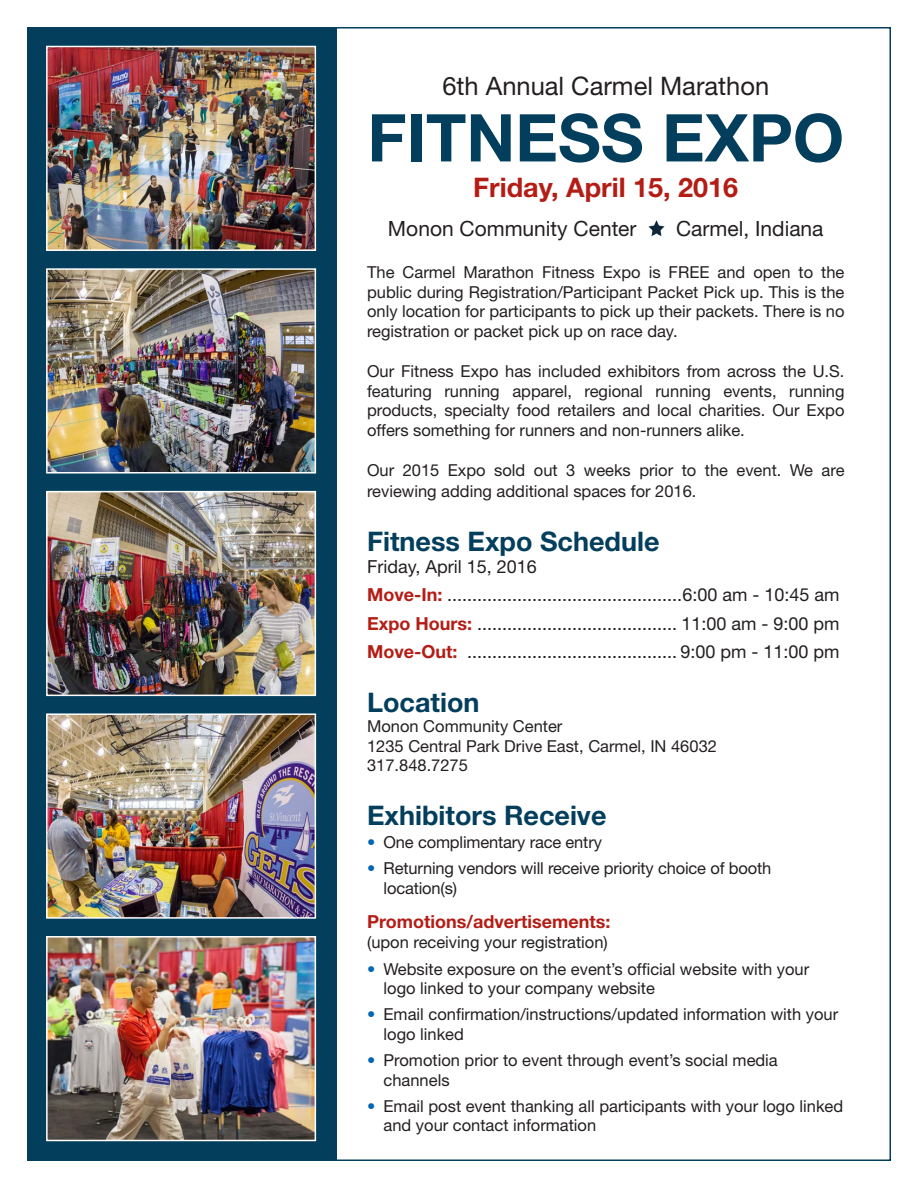
<style>
.page{position:relative;width:918px;height:1188px;background:#fff}
.page>*{position:absolute;margin:0;border:0;box-sizing:border-box;transform-origin:0 0}
.t1{font:700 66px "Helvetica Neue";color:#033e5d}
.t2{font:700 27px "Helvetica Neue";color:#033e5d}
.t3{font:700 27px "Helvetica Neue";color:#b41d15}
.t4{font:25.5px "Helvetica Neue";color:#231f20}
.t5{font:21px "Helvetica Neue";color:#231f20}
.t6{font:18px "Helvetica Neue";color:#231f20}
.t7{font:700 18px "Helvetica Neue";color:#b41d15}
.t8{font:16.5px/19.8px "Helvetica Neue";color:#231f20}
.s1{font-weight:700;color:#b41d15}
.s2{color:#0166b3}
</style>
<div class="page">
<div style="left:27px;top:27px;width:310px;height:1134px;background:#033e5d"></div>
<img style="left:49px;top:494px;width:264px;height:199px">
<div style="left:46px;top:491px;width:270px;height:205px;border:2px solid #fff"></div>
<img style="left:49px;top:716px;width:264px;height:200px">
<div style="left:46px;top:713px;width:270px;height:206px;border:2px solid #fff"></div>
<img style="left:49px;top:939px;width:264px;height:199px">
<div style="left:46px;top:936px;width:270px;height:205px;border:2px solid #fff"></div>
<img style="left:49px;top:271px;width:264px;height:200px">
<div style="left:46px;top:268px;width:270px;height:206px;border:2px solid #fff"></div>
<img style="left:49px;top:49px;width:264px;height:199px">
<div style="left:46px;top:46px;width:270px;height:205px;border:2px solid #fff"></div>
<img style="left:648px;top:220px;width:17px;height:17px">
<p class="t4" style="left:442px;top:71px;width:328px">6th Annual Carmel Marathon</p>
<p class="t1" style="left:367px;top:97px;width:478px">FITNESS EXPO</p>
<p class="t3" style="left:473px;top:171px;width:267px">Friday, April 15, 2016</p>
<p class="t5" style="left:388px;top:216px;width:250px">Monon Community Center</p>
<p class="t5" style="left:676px;top:216px;width:149px">Carmel, Indiana</p>
<p class="t8" style="left:367px;top:262px;width:479px;text-align:justify">The Carmel Marathon Fitness Expo is FREE and open to the public during Registration/Participant Packet Pick up. This is the only location for participants to pick up their packets. There is no registration or packet pick up on race day.</p>
<p class="t8" style="left:367px;top:361px;width:479px;text-align:justify">Our Fitness Expo has included exhibitors from across the U.S. featuring running apparel, regional running events, running products, specialty food retailers and local charities. Our Expo offers something for runners and non-runners alike.</p>
<p class="t8" style="left:367px;top:459px;width:479px;line-height:21.6px">Our 2015 Expo sold out 3 weeks prior to the event. We are reviewing adding additional spaces for 2016.</p>
<p class="t2" style="left:367px;top:525px;width:294px">Fitness Expo Schedule</p>
<p class="t6" style="left:367px;top:556px;width:171px">Friday, April 15, 2016</p>
<p class="t6" style="left:367px;top:584px;width:474px"><span class="s1">Move-In:</span> ...............................................6:00 am - 10:45 am</p>
<p class="t6" style="left:367px;top:613px;width:474px"><span class="s1">Expo Hours:</span> ........................................ 11:00 am - 9:00 pm</p>
<p class="t6" style="left:367px;top:641px;width:474px"><span class="s1">Move-Out:</span> .......................................... 9:00 pm - 11:00 pm</p>
<p class="t2" style="left:367px;top:686px;width:114px">Location</p>
<p class="t8" style="left:367px;top:716px;width:197px">Monon Community Center</p>
<p class="t8" style="left:367px;top:736px;width:351px">1235 Central Park Drive East, Carmel, IN 46032</p>
<p class="t8" style="left:367px;top:755px;width:102px">317.848.7275</p>
<p class="t2" style="left:367px;top:799px;width:241px">Exhibitors Receive</p>
<p class="t8" style="left:367px;top:832px;width:236px"><span class="s2">•</span> One complimentary race entry</p>
<p class="t8" style="left:384px;top:859px;width:389px;text-indent:-16px"><span class="s2">•</span> Returning vendors will receive priority choice of booth location(s)</p>
<p class="t7" style="left:367px;top:911px;width:245px">Promotions/advertisements:</p>
<p class="t8" style="left:367px;top:932px;width:242px">(upon receiving your registration)</p>
<p class="t8" style="left:384px;top:959px;width:427px;text-indent:-16px"><span class="s2">•</span> Website exposure on the event’s official website with your logo linked to your company website</p>
<p class="t8" style="left:384px;top:1004px;width:456px;text-indent:-16px"><span class="s2">•</span> Email confirmation/instructions/updated information with your logo linked</p>
<p class="t8" style="left:384px;top:1050px;width:396px;text-indent:-16px"><span class="s2">•</span> Promotion prior to event through event’s social media channels</p>
<p class="t8" style="left:384px;top:1096px;width:461px;text-indent:-16px"><span class="s2">•</span> Email post event thanking all participants with your logo linked and your contact information</p>
</div>
